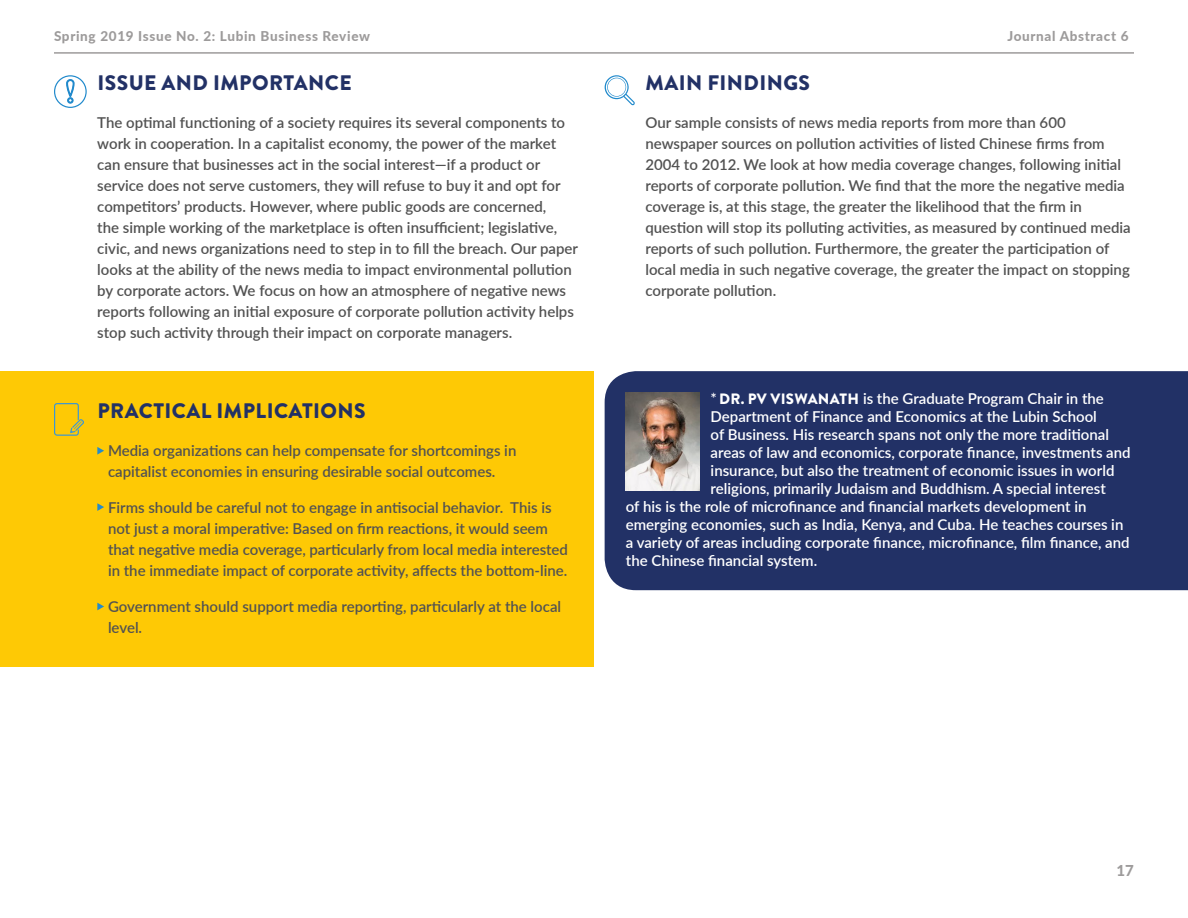
<style>
.page{position:relative;width:1188px;height:918px;background:#fff}
.page>*{position:absolute;margin:0;border:0;box-sizing:border-box;transform-origin:0 0}
.t1{font:900 21px "Brandon Grotesque";letter-spacing:.02em;color:#223166}
.t2{font:600 15px/21px "Lato";color:#525252}
.t3{font:600 15px "Lato";color:#fff}
.t4{font:800 15px "Lato";color:#9d9b9b}
.t5{font:800 13.5px "Lato";letter-spacing:.05em;color:#9d9b9b}
.s1{font-family:"Brandon Grotesque";font-weight:900}
</style>
<div class="page">
<svg style="left:54px;top:75px;width:33px;height:33px"></svg>
<svg style="left:605px;top:75px;width:30px;height:30px"></svg>
<div style="left:0;top:371px;width:593px;height:296px;background:#fec905"></div>
<svg style="left:54px;top:403px;width:30px;height:33px"></svg>
<svg style="left:97px;top:447px;width:7px;height:8px"></svg>
<svg style="left:97px;top:503px;width:7px;height:8px"></svg>
<svg style="left:97px;top:603px;width:7px;height:7px"></svg>
<div style="left:605px;top:371px;width:583px;height:219px;background:#223166"></div>
<img style="left:625px;top:392px;width:75px;height:98px">
<hr style="left:54px;top:52px;width:1080px;height:2px;background:#9d9b9b">
<p class="t5" style="left:54px;top:26px;width:318px">Spring 2019 Issue No. 2: Lubin Business Review</p>
<p class="t1" style="left:97px;top:68px;width:256px">ISSUE AND IMPORTANCE</p>
<p class="t2" style="left:97px;top:112px;width:482px">The optimal functioning of a society requires its several components to work in cooperation. In a capitalist economy, the power of the market can ensure that businesses act in the social interest—if a product or service does not serve customers, they will refuse to buy it and opt for competitors’ products. However, where public goods are concerned,<br>the simple working of the marketplace is often insufficient; legislative, civic, and news organizations need to step in to fill the breach. Our paper looks at the ability of the news media to impact environmental pollution by corporate actors. We focus on how an atmosphere of negative news reports following an initial exposure of corporate pollution activity helps stop such activity through their impact on corporate managers.</p>
<p class="t1" style="left:97px;top:396px;width:270px">PRACTICAL IMPLICATIONS</p>
<p class="t2" style="left:108px;top:440px;width:410px">Media organizations can help compensate for shortcomings in capitalist economies in ensuring desirable social outcomes.</p>
<p class="t2" style="left:108px;top:497px;width:462px">Firms should be careful not to engage in antisocial behavior. This is not just a moral imperative: Based on firm reactions, it would seem that negative media coverage, particularly from local media interested in the immediate impact of corporate activity, affects the bottom-line.</p>
<p class="t2" style="left:108px;top:596px;width:455px">Government should support media reporting, particularly at the local level.</p>
<p class="t5" style="left:1007px;top:26px;width:123px">Journal Abstract 6</p>
<p class="t1" style="left:646px;top:68px;width:166px">MAIN FINDINGS</p>
<p class="t2" style="left:645px;top:112px;width:487px">Our sample consists of news media reports from more than 600 newspaper sources on pollution activities of listed Chinese firms from 2004 to 2012. We look at how media coverage changes, following initial reports of corporate pollution. We find that the more the negative media coverage is, at this stage, the greater the likelihood that the firm in question will stop its polluting activities, as measured by continued media reports of such pollution. Furthermore, the greater the participation of local media in such negative coverage, the greater the impact on stopping corporate pollution.</p>
<p class="t3" style="left:711px;top:388px;width:395px">* <span class="s1">DR. PV VISWANATH</span> is the Graduate Program Chair in the</p>
<p class="t3" style="left:711px;top:406px;width:388px">Department of Finance and Economics at the Lubin School</p>
<p class="t3" style="left:711px;top:424px;width:400px">of Business. His research spans not only the more traditional</p>
<p class="t3" style="left:711px;top:442px;width:422px">areas of law and economics, corporate finance, investments and</p>
<p class="t3" style="left:711px;top:460px;width:405px">insurance, but also the treatment of economic issues in world</p>
<p class="t3" style="left:711px;top:478px;width:397px">religions, primarily Judaism and Buddhism. A special interest</p>
<p class="t3" style="left:626px;top:496px;width:462px">of his is the role of microfinance and financial markets development in</p>
<p class="t3" style="left:626px;top:514px;width:499px">emerging economies, such as India, Kenya, and Cuba. He teaches courses in</p>
<p class="t3" style="left:626px;top:532px;width:505px">a variety of areas including corporate finance, microfinance, film finance, and</p>
<p class="t3" style="left:626px;top:550px;width:193px">the Chinese financial system.</p>
<p class="t4" style="left:1117px;top:859px;width:19px">17</p>
</div>
